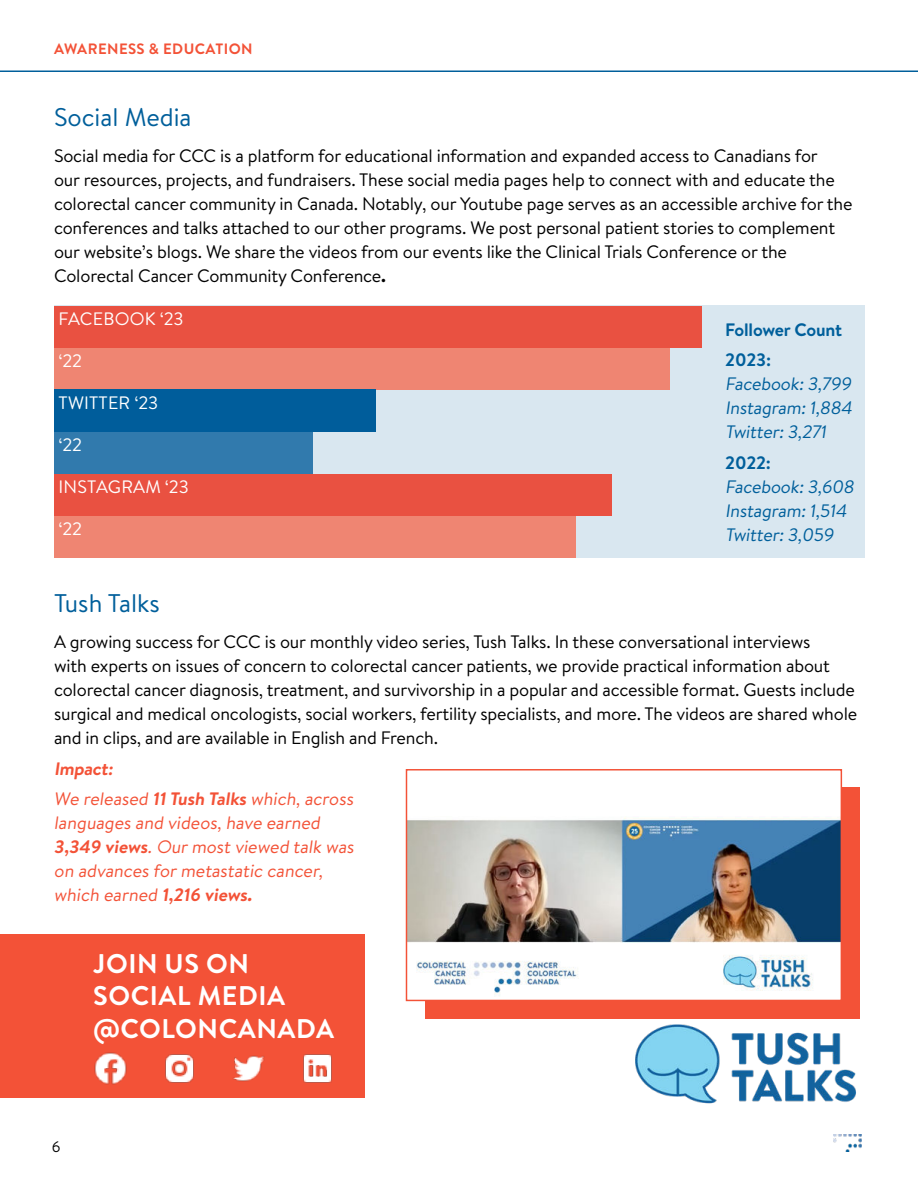
<style>
.page{position:relative;width:918px;height:1188px;background:#fff}
.page>*{position:absolute;margin:0;border:0;box-sizing:border-box;transform-origin:0 0}
.t1{font:700 27px/32.4px "Brandon Text";letter-spacing:.02em;color:#fff}
.t2{font:25.5px "Brandon Text";color:#005f9b}
.t3{font:18px/24px "Brandon Text";letter-spacing:-.01em;color:#000}
.t4{font:18px/24px "Brandon Text";color:#f35237}
.t5{font:18px/24px "Brandon Text";color:#005f9b;text-align:justify}
.t6{font:18px "Brandon Text";letter-spacing:.01em;color:#fff}
.t7{font:700 18px/30.8px "Brandon Text";letter-spacing:-.01em;color:#005f9b}
.t8{font:700 15px "Brandon Text";letter-spacing:.03em;color:#f35237}
.t9{font:15px "Brandon Text";color:#000}
.s1{font-weight:700}
</style>
<div class="page">
<hr style="left:917px;top:612px;width:1px;height:504px;background:#f35237">
<div style="left:54px;top:306px;width:810px;height:252px;background:#d9e7f0"></div>
<svg style="left:0;top:70px;width:918px;height:2px;background:#3f86b3"></svg>
<div style="left:0;top:934px;width:365px;height:164px;background:#f35237"></div>
<div style="left:54px;top:306px;width:648px;height:42px;background:#e95141"></div>
<div style="left:54px;top:348px;width:616px;height:42px;background:#ef8572"></div>
<div style="left:54px;top:390px;width:321px;height:42px;background:#005d9b"></div>
<div style="left:54px;top:432px;width:258px;height:42px;background:#317aad"></div>
<div style="left:54px;top:474px;width:558px;height:42px;background:#e95141"></div>
<div style="left:54px;top:516px;width:522px;height:42px;background:#ef8572"></div>
<div style="left:425px;top:788px;width:435px;height:231px;background:#f35237"></div>
<img style="left:408px;top:788px;width:432px;height:211px">
<div style="left:406px;top:769px;width:436px;height:232px;border:1px solid #f35237"></div>
<img style="left:635px;top:1024px;width:221px;height:80px">
<img style="left:94px;top:1052px;width:33px;height:33px">
<img style="left:165px;top:1054px;width:29px;height:29px">
<img style="left:303px;top:1054px;width:29px;height:29px">
<img style="left:233px;top:1055px;width:31px;height:27px">
<img style="left:834px;top:1134px;width:28px;height:18px">
<p class="t8" style="left:54px;top:43px;width:200px">AWARENESS &amp; EDUCATION</p>
<h2 class="t2" style="left:54px;top:107px;width:139px">Social Media</h2>
<p class="t3" style="left:54px;top:145px;width:800px">Social media for CCC is a platform for educational information and expanded access to Canadians for<br>our resources, projects, and fundraisers. These social media pages help to connect with and educate the colorectal cancer community in Canada. Notably, our Youtube page serves as an accessible archive for the conferences and talks attached to our other programs. We post personal patient stories to complement our website’s blogs. We share the videos from our events like the Clinical Trials Conference or the Colorectal Cancer Community Conference<span class="s1">.</span></p>
<p class="t6" style="left:59px;top:311px;width:126px">FACEBOOK ‘23</p>
<p class="t6" style="left:58px;top:353px;width:25px">‘22</p>
<p class="t6" style="left:59px;top:395px;width:101px">TWITTER ‘23</p>
<p class="t6" style="left:58px;top:437px;width:25px">‘22</p>
<p class="t6" style="left:59px;top:479px;width:132px">INSTAGRAM ‘23</p>
<p class="t6" style="left:58px;top:521px;width:25px">‘22</p>
<p class="t7" style="left:725px;top:316px;width:118px">Follower Count<br>2023:</p>
<p class="t5" style="left:725px;top:374px;width:131px">Facebook: 3,799<br>Instagram: 1,884<br>Twitter: 3,271</p>
<p class="t7" style="left:725px;top:449px;width:47px">2022:</p>
<p class="t5" style="left:725px;top:476px;width:133px;text-align:left">Facebook: 3,608<br>Instagram: 1,514<br>Twitter: 3,059</p>
<h2 class="t2" style="left:54px;top:592px;width:107px">Tush Talks</h2>
<p class="t3" style="left:54px;top:631px;width:805px">A growing success for CCC is our monthly video series, Tush Talks. In these conversational interviews<br>with experts on issues of concern to colorectal cancer patients, we provide practical information about colorectal cancer diagnosis, treatment, and survivorship in a popular and accessible format. Guests include surgical and medical oncologists, social workers, fertility specialists, and more. The videos are shared whole and in clips, and are available in English and French.</p>
<p class="t4" style="left:54px;top:755px;width:303px;line-height:30.8px"><span class="s1">Impact:<br></span>We released <span class="s1">11 Tush Talks</span> which, across</p>
<p class="t4" style="left:54px;top:813px;width:304px">languages and videos, have earned <span class="s1">3,349 views</span>. Our most viewed talk was on advances for metastatic cancer, which earned <span class="s1">1,216 views.</span></p>
<h1 class="t1" style="left:93px;top:950px;width:243px">JOIN US ON<br>SOCIAL MEDIA @COLONCANADA</h1>
<p class="t9" style="left:52px;top:1141px;width:10px">6</p>
</div>
